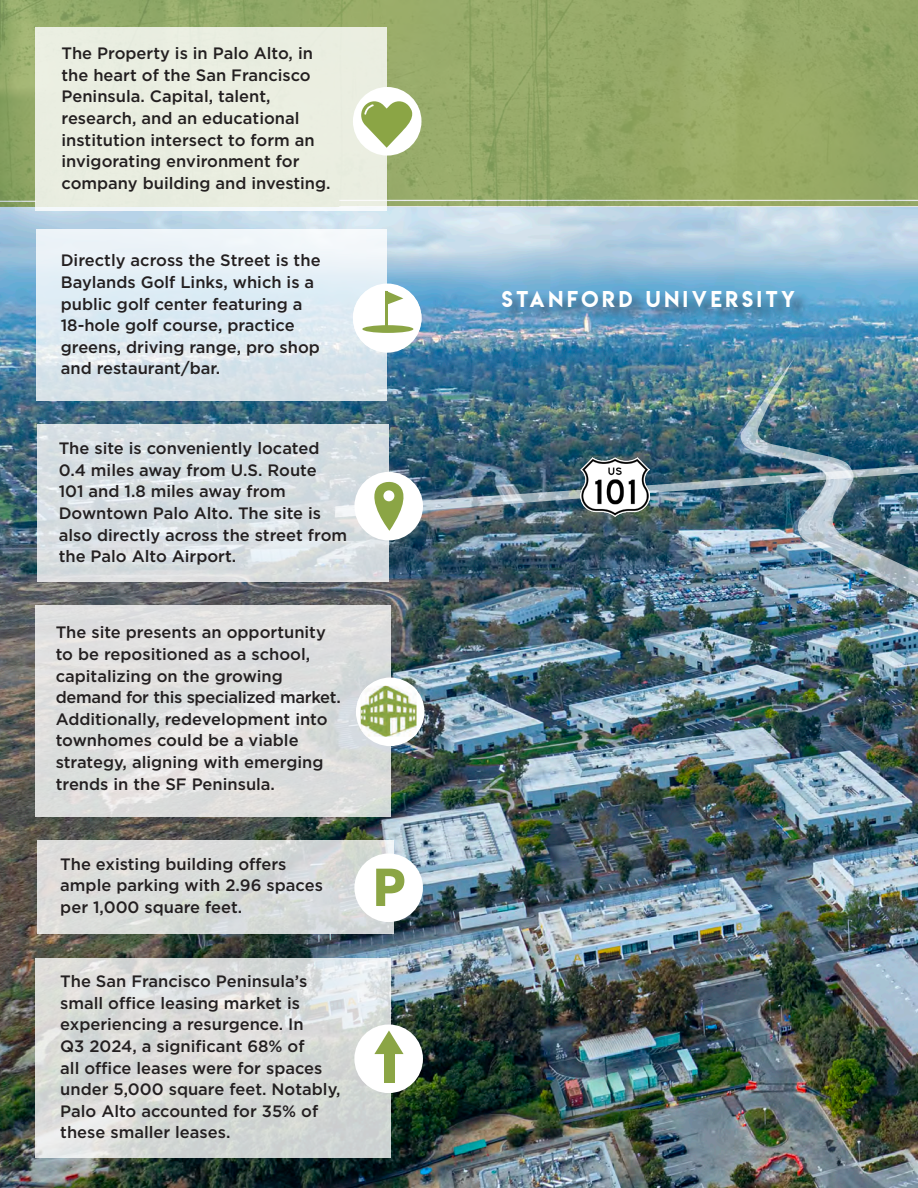
<style>
.page{position:relative;width:918px;height:1188px;background:#fff}
.page>*{position:absolute;margin:0;border:0;box-sizing:border-box;transform-origin:0 0}
.t1{font:800 54.15px "DIN2014";color:#8ba545}
.t2{font:20.4px "Lemon Milk";letter-spacing:.18em;color:#fff}
.t3{font:500 16.5px/21.6px "Gotham";color:#231f20}
</style>
<div class="page">
<img style="left:0;top:0;width:918px;height:1188px">
<svg style="left:35px;top:605px;width:356px;height:212px;background:#dedfde"></svg>
<svg style="left:35px;top:958px;width:356px;height:200px;background:#d9dbd9"></svg>
<div style="left:37px;top:840px;width:357px;height:94px;background:linear-gradient(to right,#ddddda,#d4d9d9)"></div>
<div style="left:36px;top:230px;width:351px;height:171px;background:linear-gradient(to bottom,#edf6fc,#d4e1e8)"></div>
<svg style="left:37px;top:424px;width:352px;height:158px;background:#d8dee2"></svg>
<div style="left:356px;top:678px;width:69px;height:68px;background:#fff;border-radius:50%"></div>
<img style="left:361px;top:686px;width:56px;height:51px">
<div style="left:35px;top:27px;width:352px;height:184px;background:#eaeee1"></div>
<div style="left:353px;top:87px;width:69px;height:69px;background:#fff;border-radius:50%"></div>
<svg style="left:361px;top:101px;width:56px;height:47px"></svg>
<div style="left:354px;top:853px;width:69px;height:69px;background:#fff;border-radius:50%"></div>
<div style="left:354px;top:1024px;width:69px;height:69px;background:#fff;border-radius:50%"></div>
<div style="left:353px;top:284px;width:69px;height:69px;background:#fff;border-radius:50%"></div>
<div style="left:362px;top:325px;width:51px;height:8px;background:#8ba545;border-radius:50%"></div>
<hr style="left:385px;top:291px;width:2px;height:36px;background:#8ba545">
<svg style="left:387px;top:291px;width:16px;height:14px"></svg>
<div style="left:502px;top:291px;width:308px;height:32px;background:#231f20;opacity:.5"></div>
<img style="left:335px;top:396px;width:404px;height:122px">
<img style="left:739px;top:357px;width:179px;height:709px">
<img style="left:581px;top:457px;width:68px;height:59px">
<div style="left:354px;top:472px;width:69px;height:68px;background:#fff;border-radius:50%"></div>
<svg style="left:366px;top:476px;width:57px;height:55px"></svg>
<div style="left:383px;top:490px;width:11px;height:11px;background:#fff;border-radius:50%"></div>
<svg style="left:374px;top:1030px;width:30px;height:24px"></svg>
<div style="left:384px;top:1049px;width:10px;height:33px;background:#8ba545"></div>
<p class="t3" style="left:62px;top:42px;width:271px">The Property is in Palo Alto, in the heart of the San Francisco<br>Peninsula. Capital, talent, research, and an educational institution intersect to form an invigorating environment for company building and investing.</p>
<p class="t3" style="left:61px;top:250px;width:261px">Directly across the Street is the<br>Baylands Golf Links, which is a public golf center featuring a</p>
<p class="t3" style="left:61px;top:314px;width:261px">18-hole golf course, practice greens, driving range, pro shop and restaurant/bar.</p>
<p class="t3" style="left:59px;top:437px;width:290px">The site is conveniently located<br>0.4 miles away from U.S. Route<br>101 and 1.8 miles away from<br>Downtown Palo Alto. The site is also directly across the street from the Palo Alto Airport.</p>
<p class="t3" style="left:56px;top:622px;width:287px">The site presents an opportunity to be repositioned as a school, capitalizing on the growing demand for this specialized market.<br>Additionally, redevelopment into townhomes could be a viable strategy, aligning with emerging trends in the SF Peninsula.</p>
<p class="t3" style="left:60px;top:853px;width:264px">The existing building offers ample parking with 2.96 spaces per 1,000 square feet.</p>
<p class="t3" style="left:60px;top:970px;width:282px">The San Francisco Peninsula’s small office leasing market is experiencing a resurgence. In<br>Q3 2024, a significant 68% of<br>all office leases were for spaces under 5,000 square feet. Notably,<br>Palo Alto accounted for 35% of these smaller leases.</p>
<p class="t1" style="left:373px;top:851px;width:33px">P</p>
<p class="t2" style="left:502px;top:285px;width:295px">STANFORD UNIVERSITY</p>
</div>
